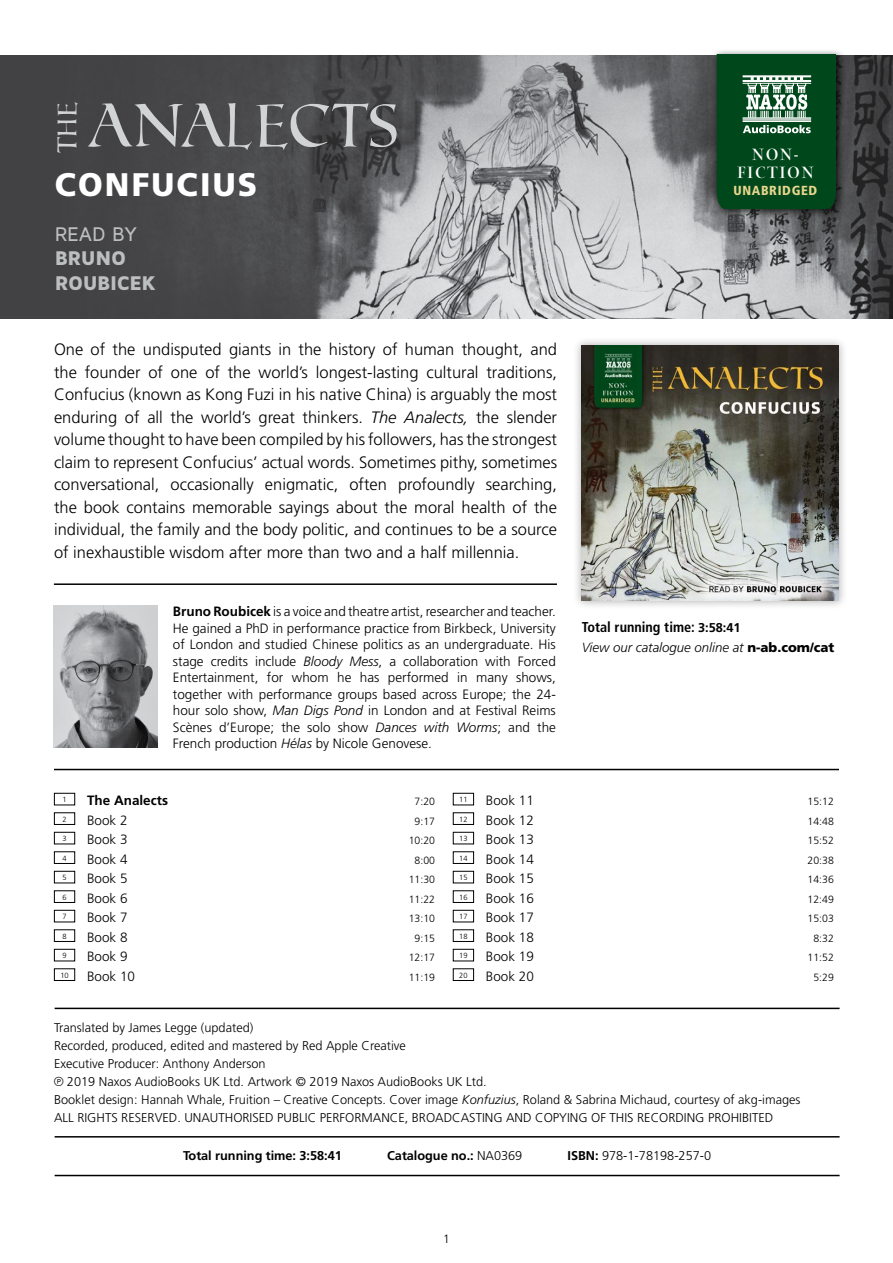
<style>
.page{position:relative;width:893px;height:1263px;background:#fff}
.page>*{position:absolute;margin:0;border:0;box-sizing:border-box;transform-origin:0 0}
.t1{font:61.05px "Roman SD";letter-spacing:-.05em;color:#d1d3d4}
.t2{font:900 32.7px "Frutiger";letter-spacing:.07em;color:#fff}
.t3{font:27px "Roman SD";color:#d1d3d4}
.t4{font:900 20.55px/24.8px "Maven Pro";letter-spacing:-.02em;color:#bcbec0}
.t5{font:500 20.55px "Maven Pro";letter-spacing:-.01em;color:#bcbec0}
.t6{font:700 17.7px/18.8px "Arepo";letter-spacing:.1em;color:#fff;text-align:center}
.t7{font:300 16.5px/22.5px "Frutiger";color:#000;text-align:justify}
.t8{font:700 condensed 14.25px "Frutiger";color:#000}
.t9{font:300 13.5px/16.5px "Frutiger";color:#000;text-align:justify}
.t10{font:700 13.5px "Frutiger";color:#000}
.t11{font:italic 300 13.2px "Frutiger";color:#000}
.t12{font:900 condensed 13.2px "Frutiger";letter-spacing:.05em;color:#e7d68c}
.t13{font:300 12.75px/18px "Frutiger";color:#000}
.t14{font:700 12.75px "Frutiger";letter-spacing:-.005em;color:#000}
.t15{font:300 12px "Frutiger";color:#000}
.t16{font:300 10.5px "Frutiger";color:#000}
.t17{font:300 7.5px "Frutiger";color:#000}
.s1{font-style:italic}
.s2{font-weight:700}
.s3{font-stretch:normal;font-size:12.75px}
.s4{font-weight:900;font-style:normal}
.s5{font-family:"Helvetica";font-weight:400}
.s6{font-weight:300}
</style>
<div class="page">
<div style="left:572px;top:336px;width:276px;height:273px;background:#000;opacity:.3"></div>
<img style="left:582px;top:345px;width:257px;height:255px">
<img style="left:1px;top:55px;width:892px;height:264px">
<div style="left:711px;top:48px;width:135px;height:172px;background:#000;opacity:.75"></div>
<svg style="left:717px;top:54px;width:119px;height:155px;background:#1a5a32"></svg>
<hr style="left:54px;top:583px;width:503px;height:2px;background:#000">
<hr style="left:54px;top:769px;width:785px;height:1px;background:#000">
<img style="left:54px;top:606px;width:103px;height:141px">
<div style="left:54px;top:793px;width:21px;height:12px;border:1px solid #000"></div>
<div style="left:54px;top:812px;width:21px;height:13px;border:1px solid #000"></div>
<div style="left:54px;top:832px;width:21px;height:12px;border:1px solid #000"></div>
<div style="left:54px;top:851px;width:21px;height:13px;border:1px solid #000"></div>
<div style="left:54px;top:871px;width:21px;height:12px;border:1px solid #000"></div>
<div style="left:54px;top:890px;width:21px;height:13px;border:1px solid #000"></div>
<div style="left:54px;top:910px;width:21px;height:12px;border:1px solid #000"></div>
<div style="left:54px;top:929px;width:21px;height:13px;border:1px solid #000"></div>
<div style="left:54px;top:949px;width:21px;height:12px;border:1px solid #000"></div>
<div style="left:54px;top:968px;width:21px;height:13px;border:1px solid #000"></div>
<div style="left:453px;top:793px;width:21px;height:12px;border:1px solid #000"></div>
<div style="left:453px;top:812px;width:21px;height:13px;border:1px solid #000"></div>
<div style="left:453px;top:832px;width:21px;height:12px;border:1px solid #000"></div>
<div style="left:453px;top:851px;width:21px;height:13px;border:1px solid #000"></div>
<div style="left:453px;top:871px;width:21px;height:12px;border:1px solid #000"></div>
<div style="left:453px;top:890px;width:21px;height:13px;border:1px solid #000"></div>
<div style="left:453px;top:910px;width:21px;height:12px;border:1px solid #000"></div>
<div style="left:453px;top:929px;width:21px;height:13px;border:1px solid #000"></div>
<div style="left:453px;top:949px;width:21px;height:12px;border:1px solid #000"></div>
<div style="left:453px;top:968px;width:21px;height:13px;border:1px solid #000"></div>
<hr style="left:55px;top:1136px;width:785px;height:1px;background:#000">
<hr style="left:55px;top:1175px;width:785px;height:1px;background:#000">
<hr style="left:55px;top:1008px;width:785px;height:1px;background:#000">
<h3 class="t3" style="left:47px;top:153px;width:55px;rotate:-90deg">THE</h3>
<h1 class="t1" style="left:88px;top:81px;width:319px">ANALECTS</h1>
<h2 class="t2" style="left:55px;top:165px;width:204px">CONFUCIUS</h2>
<p class="t5" style="left:55px;top:221px;width:84px">READ BY</p>
<p class="t4" style="left:55px;top:245px;width:103px">BRUNO<br>ROUBICEK</p>
<p class="t7" style="left:54px;top:338px;width:505px">One of the undisputed giants in the history of human thought, and the founder of one of the world’s longest-lasting cultural traditions, Confucius (known as Kong Fuzi in his native China) is arguably the most enduring of all the world’s great thinkers. <span class="s1">The Analects,</span> the slender volume thought to have been compiled by his followers, has the strongest claim to represent Confucius’ actual words. Sometimes pithy, sometimes conversational, occasionally enigmatic, often profoundly searching, the book contains memorable sayings about the moral health of the individual, the family and the body politic, and continues to be a source of inexhaustible wisdom after more than two and a half millennia.</p>
<p class="t9" style="left:173px;top:603px;width:384px"><span class="s2">Bruno Roubicek</span> is a voice and theatre artist, researcher and teacher.<br>He gained a PhD in performance practice from Birkbeck, University of London and studied Chinese politics as an undergraduate. His stage credits include <span class="s1">Bloody Mess</span>, a collaboration with Forced Entertainment, for whom he has performed in many shows, together with performance groups based across Europe; the 24- hour solo show, <span class="s1">Man Digs Pond</span> in London and at Festival Reims Scènes d’Europe; the solo show <span class="s1">Dances with Worms</span>; and the French production <span class="s1">Hélas</span> by Nicole Genovese.</p>
<p class="t6" style="left:737px;top:145px;width:78px">NON-<br>FICTION</p>
<p class="t12" style="left:734px;top:183px;width:85px">UNABRIDGED</p>
<p class="t8" style="left:582px;top:619px;width:160px">Total running time: <span class="s3">3:58:41</span></p>
<p class="t11" style="left:582px;top:639px;width:254px">View our catalogue online at <span class="s4">n-ab.com/cat</span></p>
<p class="t17" style="left:62px;top:795px;width:6px">1</p>
<p class="t10" style="left:87px;top:793px;width:83px">The Analects</p>
<p class="t16" style="left:415px;top:796px;width:22px">7:20</p>
<p class="t17" style="left:62px;top:815px;width:6px">2</p>
<p class="t9" style="left:87px;top:812px;width:42px">Book 2</p>
<p class="t16" style="left:415px;top:815px;width:22px">9:17</p>
<p class="t17" style="left:62px;top:834px;width:6px">3</p>
<p class="t9" style="left:87px;top:831px;width:42px">Book 3</p>
<p class="t16" style="left:409px;top:835px;width:28px">10:20</p>
<p class="t17" style="left:62px;top:854px;width:6px">4</p>
<p class="t9" style="left:87px;top:851px;width:42px">Book 4</p>
<p class="t16" style="left:415px;top:854px;width:22px">8:00</p>
<p class="t17" style="left:62px;top:873px;width:6px">5</p>
<p class="t9" style="left:87px;top:870px;width:42px">Book 5</p>
<p class="t16" style="left:409px;top:874px;width:28px">11:30</p>
<p class="t17" style="left:62px;top:893px;width:6px">6</p>
<p class="t9" style="left:87px;top:890px;width:42px">Book 6</p>
<p class="t16" style="left:409px;top:893px;width:28px">11:22</p>
<p class="t17" style="left:62px;top:912px;width:6px">7</p>
<p class="t9" style="left:87px;top:909px;width:42px">Book 7</p>
<p class="t16" style="left:409px;top:913px;width:28px">13:10</p>
<p class="t17" style="left:62px;top:932px;width:6px">8</p>
<p class="t9" style="left:87px;top:929px;width:42px">Book 8</p>
<p class="t16" style="left:415px;top:932px;width:22px">9:15</p>
<p class="t17" style="left:62px;top:951px;width:6px">9</p>
<p class="t9" style="left:87px;top:948px;width:42px">Book 9</p>
<p class="t16" style="left:409px;top:952px;width:28px">12:17</p>
<p class="t17" style="left:60px;top:971px;width:10px">10</p>
<p class="t9" style="left:87px;top:968px;width:50px">Book 10</p>
<p class="t16" style="left:409px;top:971px;width:28px">11:19</p>
<p class="t17" style="left:459px;top:795px;width:10px">11</p>
<p class="t9" style="left:486px;top:792px;width:50px">Book 11</p>
<p class="t16" style="left:808px;top:796px;width:28px">15:12</p>
<p class="t17" style="left:459px;top:815px;width:10px">12</p>
<p class="t9" style="left:486px;top:812px;width:50px">Book 12</p>
<p class="t16" style="left:808px;top:815px;width:28px">14:48</p>
<p class="t17" style="left:459px;top:834px;width:10px">13</p>
<p class="t9" style="left:486px;top:831px;width:50px">Book 13</p>
<p class="t16" style="left:808px;top:835px;width:28px">15:52</p>
<p class="t17" style="left:459px;top:854px;width:10px">14</p>
<p class="t9" style="left:486px;top:851px;width:50px">Book 14</p>
<p class="t16" style="left:808px;top:854px;width:28px">20:38</p>
<p class="t17" style="left:459px;top:873px;width:10px">15</p>
<p class="t9" style="left:486px;top:870px;width:50px">Book 15</p>
<p class="t16" style="left:808px;top:874px;width:28px">14:36</p>
<p class="t17" style="left:459px;top:893px;width:10px">16</p>
<p class="t9" style="left:486px;top:890px;width:50px">Book 16</p>
<p class="t16" style="left:808px;top:893px;width:28px">12:49</p>
<p class="t17" style="left:459px;top:912px;width:10px">17</p>
<p class="t9" style="left:486px;top:909px;width:50px">Book 17</p>
<p class="t16" style="left:808px;top:913px;width:28px">15:03</p>
<p class="t17" style="left:459px;top:932px;width:10px">18</p>
<p class="t9" style="left:486px;top:929px;width:50px">Book 18</p>
<p class="t16" style="left:813px;top:932px;width:22px">8:32</p>
<p class="t17" style="left:459px;top:951px;width:10px">19</p>
<p class="t9" style="left:486px;top:948px;width:50px">Book 19</p>
<p class="t16" style="left:808px;top:952px;width:28px">11:52</p>
<p class="t17" style="left:459px;top:971px;width:10px">20</p>
<p class="t9" style="left:486px;top:968px;width:50px">Book 20</p>
<p class="t16" style="left:813px;top:971px;width:22px">5:29</p>
<p class="t13" style="left:54px;top:1018px;width:748px">Translated by James Legge (updated)<br>Recorded, produced, edited and mastered by Red Apple Creative<br>Executive Producer: Anthony Anderson<br><span class="s5">℗</span> 2019 Naxos AudioBooks UK Ltd. Artwork © 2019 Naxos AudioBooks UK Ltd.<br>Booklet design: Hannah Whale, Fruition – Creative Concepts. Cover image <span class="s1">Konfuzius</span>, Roland &amp; Sabrina Michaud, courtesy of akg-images ALL RIGHTS RESERVED. UNAUTHORISED PUBLIC PERFORMANCE, BROADCASTING AND COPYING OF THIS RECORDING PROHIBITED</p>
<p class="t14" style="left:183px;top:1148px;width:160px">Total running time: 3:58:41</p>
<p class="t14" style="left:387px;top:1148px;width:137px">Catalogue no.: <span class="s6">NA0369</span></p>
<p class="t13" style="left:568px;top:1146px;width:145px"><span class="s2">ISBN:</span> 978-1-78198-257-0</p>
<p class="t15" style="left:443px;top:1232px;width:8px">1</p>
</div>
